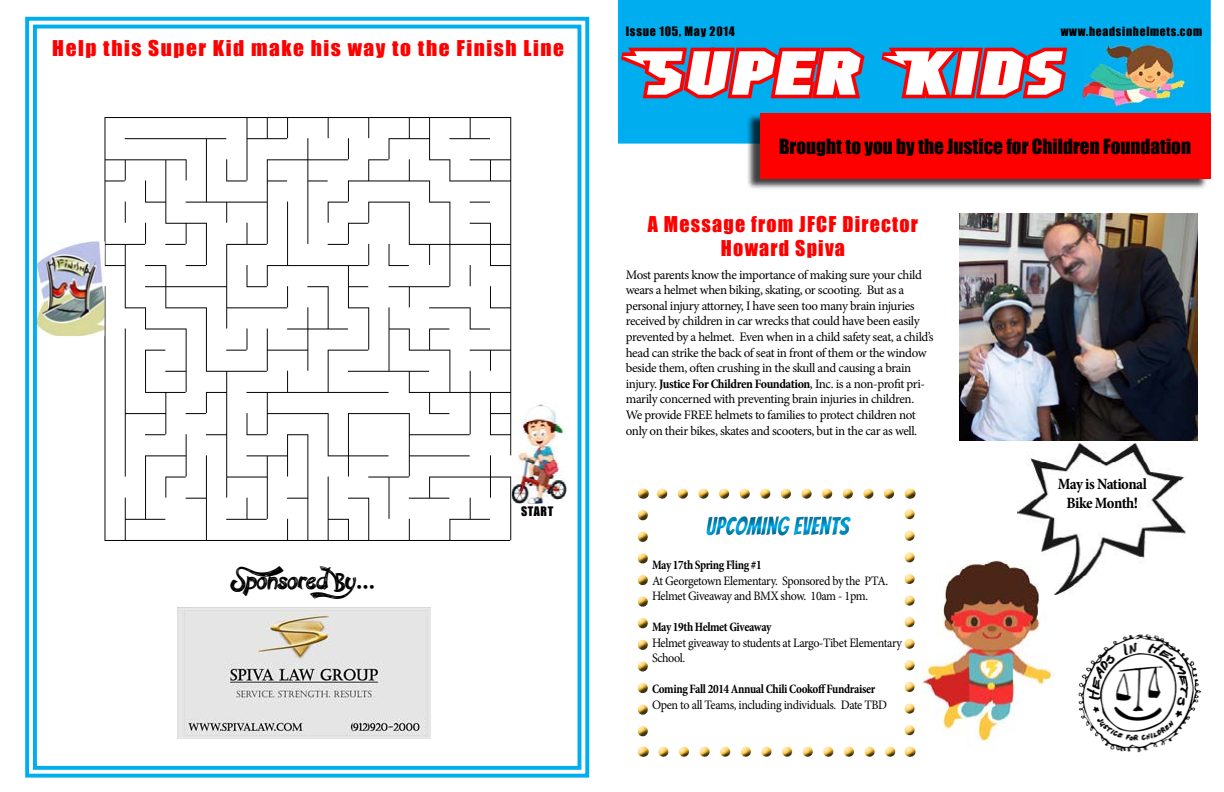
<style>
.page{position:relative;width:1224px;height:792px;background:#fff}
.page>*{position:absolute;margin:0;border:0;box-sizing:border-box;transform-origin:0 0}
.t1{font:57.5px "Superheterodyne";color:#fff}
.t2{font:26px "Confetti Stream";letter-spacing:-.03em;color:#000}
.t3{font:25px "Bangers";letter-spacing:.01em;color:#00aeef;scale:.94 1}
.t4{font:20px "Impact";letter-spacing:.07em;color:#fe0000;scale:1.07 1}
.t5{font:20px/24px "Impact";letter-spacing:.07em;color:#fe0000;text-align:center}
.t6{font:19.2px "Impact";color:#000}
.t7{font:700 condensed 15.8px/19px "Minion Pro";letter-spacing:-.04em;color:#000;text-align:center}
.t8{font:13px/15.6px "Minion Pro";letter-spacing:-.03em;color:#000}
.t9{font:12.9px/15.5px "Minion Pro";letter-spacing:-.035em;color:#000;scale:.94 1}
.t10{font:700 condensed 12.9px "Minion Pro";letter-spacing:-.03em;color:#000;scale:.94 1}
.t11{font:12px "Impact";letter-spacing:.06em;color:#000}
.t12{font:11.7px "Impact";letter-spacing:.06em;color:#000}
.s1{font-weight:700;font-stretch:condensed}
</style>
<div class="page">
<div style="left:619px;top:1px;width:591px;height:142px;background:#00adef"></div>
<svg style="left:621px;top:47px;width:447px;height:52px"></svg>
<div style="left:618px;top:0;width:593px;height:144px;border:1px solid #00aeef"></div>
<div style="left:746px;top:114px;width:461px;height:76px;background:#000;opacity:.75"></div>
<div style="left:760px;top:113px;width:450px;height:66px;background:#fe0000"></div>
<img style="left:1084px;top:43px;width:109px;height:64px">
<img style="left:1017px;top:444px;width:168px;height:151px">
<img style="left:959px;top:214px;width:238px;height:226px">
<img style="left:1078px;top:634px;width:123px;height:119px">
<img style="left:922px;top:560px;width:132px;height:182px">
<div style="left:633px;top:486px;width:289px;height:272px;background:#000;opacity:.75"></div>
<svg style="left:25px;top:16px;width:565px;height:762px"></svg>
<div style="left:33px;top:25px;width:548px;height:745px;border:4px solid #00aeef"></div>
<img style="left:177px;top:608px;width:253px;height:131px">
<h3 class="t4" style="left:52px;top:32px;width:480px">Help this Super Kid make his way to the Finish Line</h3>
<h2 class="t2" style="left:231px;top:565px;width:162px">Sponsored By...</h2>
<p class="t11" style="left:521px;top:502px;width:34px">START</p>
<p class="t11" style="left:626px;top:22px;width:110px">Issue 105, May 2014</p>
<p class="t12" style="left:1061px;top:22px;width:143px">www.headsinhelmets.com</p>
<h1 class="t1" style="left:619px;top:37px;width:444px">SUPER KIDS</h1>
<h3 class="t6" style="left:779px;top:131px;width:414px">Brought to you by the Justice for Children Foundation</h3>
<h3 class="t5" style="left:648px;top:212px;width:272px">A Message from JFCF Director<br>Howard Spiva</h3>
<p class="t8" style="left:626px;top:267px;width:309px">Most parents know the importance of making sure your child wears a helmet when biking, skating, or scooting. But as a personal injury attorney, I have seen too many brain injuries received by children in car wrecks that could have been easily prevented by a helmet. Even when in a child safety seat, a child’s head can strike the back of seat in front of them or the window beside them, often crushing in the skull and causing a brain injury. <span class="s1">Justice For Children Foundation</span>, Inc. is a non-profit pri&shy;marily concerned with preventing brain injuries in children.<br>We provide FREE helmets to families to protect children not only on their bikes, skates and scooters, but in the car as well.</p>
<h3 class="t3" style="left:706px;top:507px;width:154px">UPCOMING EVENTS</h3>
<p class="t10" style="left:652px;top:556px;width:118px">May 17th Spring Fling #1</p>
<p class="t9" style="left:652px;top:573px;width:253px">At Georgetown Elementary. Sponsored by the PTA.<br>Helmet Giveaway and BMX show. 10am - 1pm.</p>
<p class="t10" style="left:652px;top:618px;width:129px">May 19th Helmet Giveaway</p>
<p class="t9" style="left:652px;top:635px;width:268px">Helmet giveaway to students at Largo-Tibet Elementary<br>School.</p>
<p class="t10" style="left:652px;top:680px;width:239px">Coming Fall 2014 Annual Chili Cookoff Fundraiser</p>
<p class="t9" style="left:652px;top:697px;width:252px">Open to all Teams, including individuals. Date TBD</p>
<p class="t7" style="left:1058px;top:475px;width:91px">May is National<br>Bike Month!</p>
</div>
